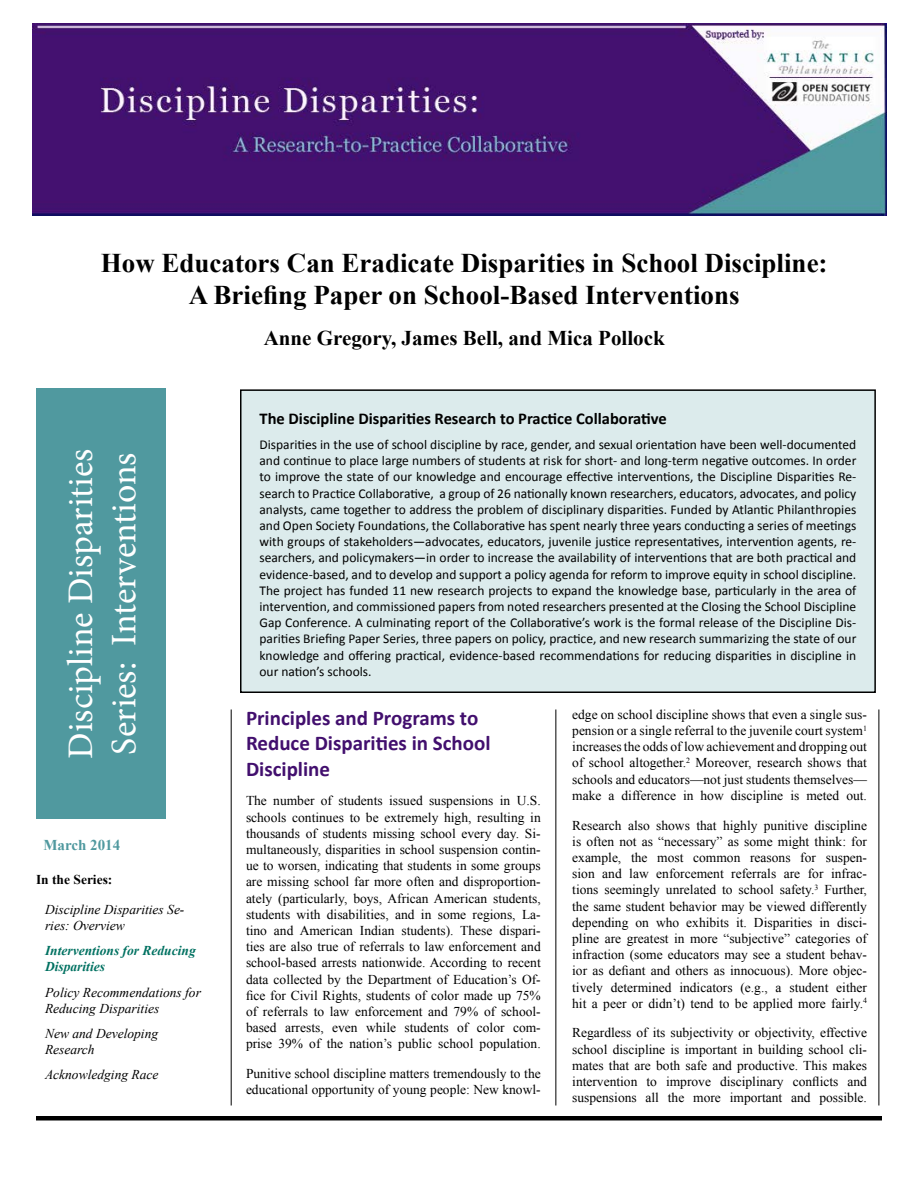
<style>
.page{position:relative;width:918px;height:1188px;background:#fff}
.page>*{position:absolute;margin:0;border:0;box-sizing:border-box;transform-origin:0 0}
.t1{font:36px/43.2px "Minion Pro";color:#fff}
.t2{font:700 27px/32.4px "Times New Roman";color:#000;text-align:center}
.t3{font:700 21px/25.2px "Calibri";color:#420f6e}
.t4{font:700 21px "Times New Roman";color:#000}
.t5{font:700 16.5px "Calibri";color:#000}
.t6{font:700 15px "Times New Roman";color:#50999f}
.t7{font:13.5px/16.2px "Times New Roman";color:#000;text-align:justify}
.t8{font:13.5px/16.2px "Calibri";color:#000;text-align:justify}
.t9{font:italic 13.5px/16.2px "Times New Roman";color:#000}
.t10{font:italic 700 13.5px/16.2px "Times New Roman";color:#007161}
.t11{font:700 13.5px "Times New Roman";color:#000}
</style>
<div class="page">
<div style="left:241px;top:390px;width:634px;height:302px;background:#dcebec"></div>
<div style="left:240px;top:389px;width:636px;height:304px;border:2px solid #000"></div>
<div style="left:36px;top:388px;width:129px;height:431px;background:#50999f"></div>
<hr style="left:36px;top:1116px;width:846px;height:4px;background:#000">
<hr style="left:556px;top:710px;width:1px;height:396px;background:#000">
<hr style="left:231px;top:710px;width:1px;height:396px;background:#000">
<hr style="left:879px;top:710px;width:1px;height:396px;background:#000">
<img style="left:33px;top:24px;width:853px;height:192px">
<h2 class="t2" style="left:101px;top:246px;width:728px">How Educators Can Eradicate Disparities in School Discipline:<br>A Briefing Paper on School-Based Interventions</h2>
<h3 class="t4" style="left:264px;top:323px;width:402px">Anne Gregory, James Bell, and Mica Pollock</h3>
<h1 class="t1" style="left:59px;top:759px;width:311px;rotate:-90deg">Discipline Disparities<br>Series: Interventions</h1>
<p class="t6" style="left:44px;top:834px;width:78px">March 2014</p>
<p class="t11" style="left:36px;top:870px;width:78px">In the Series:</p>
<p class="t9" style="left:45px;top:901px;width:141px">Discipline Disparities Se&shy;ries: Overview</p>
<p class="t10" style="left:45px;top:942px;width:152px">Interventions for Reducing<br>Disparities</p>
<p class="t9" style="left:45px;top:984px;width:157px">Policy Recommendations for<br>Reducing Disparities</p>
<p class="t9" style="left:45px;top:1025px;width:115px">New and Developing<br>Research</p>
<p class="t9" style="left:45px;top:1066px;width:115px">Acknowledging Race</p>
<p class="t5" style="left:260px;top:408px;width:409px">The Discipline Disparities Research to Practice Collaborative</p>
<p class="t8" style="left:260px;top:436px;width:598px">Disparities in the use of school discipline by race, gender, and sexual orientation have been well-documented and continue to place large numbers of students at risk for short- and long-term negative outcomes. In order to improve the state of our knowledge and encourage effective interventions, the Discipline Disparities Re&shy;search to Practice Collaborative, a group of 26 nationally known researchers, educators, advocates, and policy analysts, came together to address the problem of disciplinary disparities. Funded by Atlantic Philanthropies and Open Society Foundations, the Collaborative has spent nearly three years conducting a series of meetings with groups of stakeholders—advocates, educators, juvenile justice representatives, intervention agents, re&shy;searchers, and policymakers—in order to increase the availability of interventions that are both practical and evidence-based, and to develop and support a policy agenda for reform to improve equity in school discipline.<br>The project has funded 11 new research projects to expand the knowledge base, particularly in the area of intervention, and commissioned papers from noted researchers presented at the Closing the School Discipline Gap Conference. A culminating report of the Collaborative’s work is the formal release of the Discipline Dis&shy;parities Briefing Paper Series, three papers on policy, practice, and new research summarizing the state of our knowledge and offering practical, evidence-based recommendations for reducing disparities in discipline in our nation’s schools.</p>
<h3 class="t3" style="left:246px;top:706px;width:246px">Principles and Programs to<br>Reduce Disparities in School<br>Discipline</h3>
<p class="t7" style="left:246px;top:793px;width:296px">The number of students issued suspensions in U.S. schools continues to be extremely high, resulting in thousands of students missing school every day. Si&shy;multaneously, disparities in school suspension contin&shy;ue to worsen, indicating that students in some groups are missing school far more often and disproportion&shy;ately (particularly, boys, African American students, students with disabilities, and in some regions, La&shy;tino and American Indian students). These dispari&shy;ties are also true of referrals to law enforcement and school-based arrests nationwide. According to recent data collected by the Department of Education’s Of&shy;fice for Civil Rights, students of color made up 75% of referrals to law enforcement and 79% of school&shy;based arrests, even while students of color com&shy;prise 39% of the nation’s public school population.</p>
<p class="t7" style="left:246px;top:1065px;width:296px">Punitive school discipline matters tremendously to the educational opportunity of young people: New knowl-</p>
<p class="t7" style="left:572px;top:706px;width:296px">edge on school discipline shows that even a single sus&shy;pension or a single referral to the juvenile court system<sup>1 </sup>increases the odds of low achievement and dropping out of school altogether.<sup>2</sup> Moreover, research shows that schools and educators—not just students themselves— make a difference in how discipline is meted out.</p>
<p class="t7" style="left:572px;top:817px;width:296px">Research also shows that highly punitive discipline is often not as “necessary” as some might think: for example, the most common reasons for suspen&shy;sion and law enforcement referrals are for infrac&shy;tions seemingly unrelated to school safety.<sup>3</sup> Further, the same student behavior may be viewed differently depending on who exhibits it. Disparities in disci&shy;pline are greatest in more “subjective” categories of infraction (some educators may see a student behav&shy;ior as defiant and others as innocuous). More objec&shy;tively determined indicators (e.g., a student either hit a peer or didn’t) tend to be applied more fairly.<sup>4</sup></p>
<p class="t7" style="left:572px;top:1025px;width:296px">Regardless of its subjectivity or objectivity, effective school discipline is important in building school cli&shy;mates that are both safe and productive. This makes intervention to improve disciplinary conflicts and suspensions all the more important and possible.</p>
</div>
